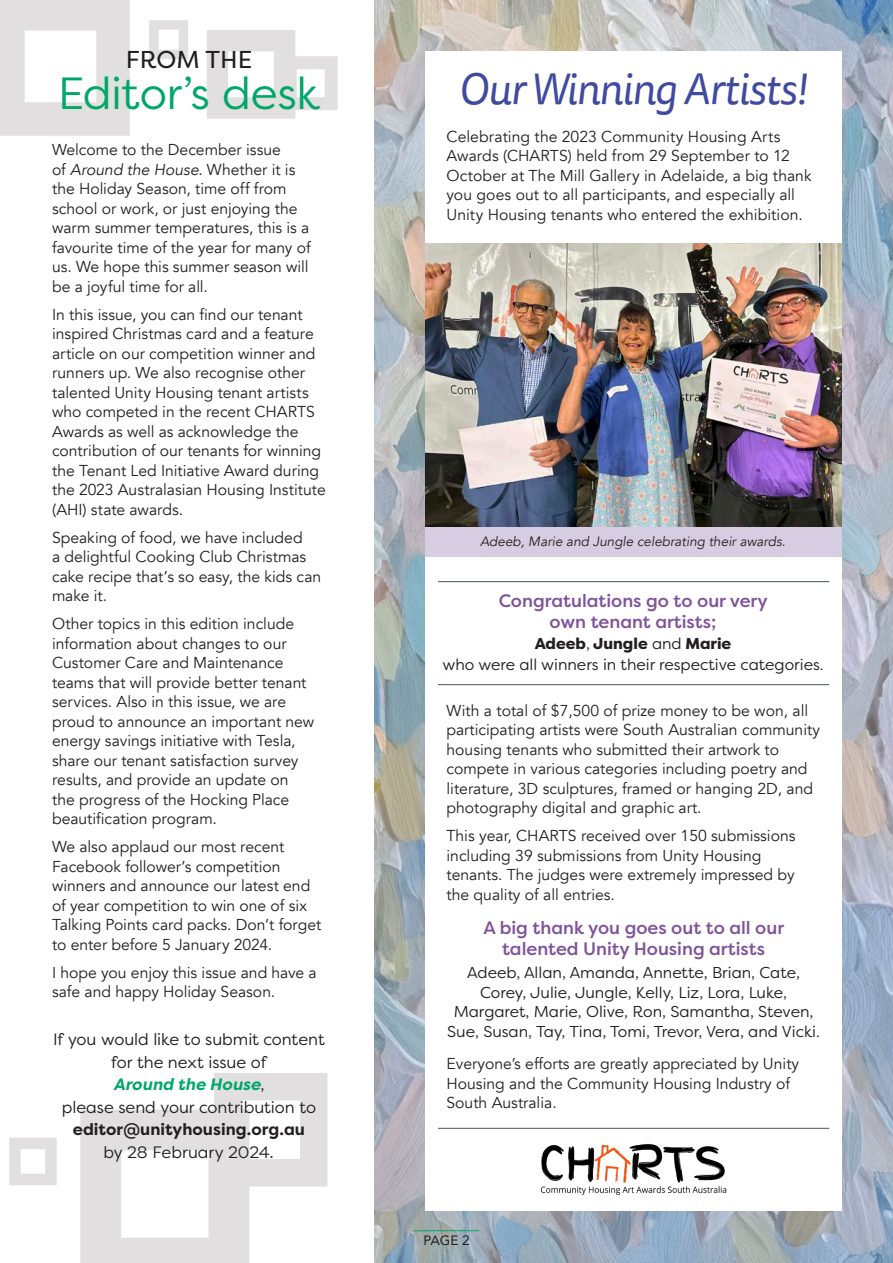
<style>
.page{position:relative;width:893px;height:1263px;background:#fff}
.page>*{position:absolute;margin:0;border:0;box-sizing:border-box;transform-origin:0 0}
.t1{font:45px "Filson Pro";letter-spacing:-.01em;color:#00a66a}
.t2{font:italic 43.65px "Tisa Sans Pro";letter-spacing:-.03em;color:#404a9f}
.t3{font:24.45px "Filson Pro";color:#231f20}
.t4{font:500 18px/21px "Filson Pro";color:#80549a;text-align:center}
.t5{font:16.5px/22.5px "Filson Pro";color:#231f20;text-align:center}
.t6{font:700 16.5px "Filson Pro";color:#231f20}
.t7{font:italic 700 16.5px "Filson Pro";letter-spacing:.005em;color:#00a66a}
.t8{font:15.75px/19.5px "Avenir";color:#231f20}
.t9{font:15.75px/19.5px "Filson Pro";color:#231f20;text-align:center}
.t10{font:800 15.75px "Filson Pro";color:#231f20}
.t11{font:italic 13.5px "Avenir";color:#231f20}
.t12{font:13.5px "Avenir";color:#231f20}
.s1{font-style:italic}
.s2{font-weight:400;font-style:normal;color:#231f20}
.s3{font-family:"Avenir";font-size:18px}
.s4{font-weight:400}
</style>
<div class="page">
<img style="left:374px;top:0;width:519px;height:1263px">
<hr style="left:414px;top:1230px;width:65px;height:1px;background:#00a66a">
<div style="left:425px;top:51px;width:417px;height:1160px;background:#fff"></div>
<img style="left:425px;top:243px;width:417px;height:284px">
<svg style="left:0;top:0;width:338px;height:136px"></svg>
<svg style="left:9px;top:1073px;width:318px;height:190px"></svg>
<div style="left:425px;top:527px;width:417px;height:29px;background:#d7cde2"></div>
<hr style="left:438px;top:581px;width:391px;height:1px;background:#5a6670">
<hr style="left:438px;top:684px;width:391px;height:1px;background:#5a6670">
<img style="left:541px;top:1144px;width:184px;height:39px">
<img style="left:540px;top:1186px;width:187px;height:29px">
<hr style="left:438px;top:1128px;width:391px;height:1px;background:#5a6670">
<p class="t3" style="left:126px;top:43px;width:128px">FROM THE</p>
<p class="t1" style="left:58px;top:63px;width:264px">Editor’s desk</p>
<p class="t8" style="left:52px;top:140px;width:260px">Welcome to the December issue<br>of <span class="s1">Around the House</span>. Whether it is the Holiday Season, time off from school or work, or just enjoying the warm summer temperatures, this is a favourite time of the year for many of us. We hope this summer season will be a joyful time for all.</p>
<p class="t8" style="left:52px;top:305px;width:275px">In this issue, you can find our tenant inspired Christmas card and a feature article on our competition winner and runners up. We also recognise other talented Unity Housing tenant artists who competed in the recent CHARTS Awards as well as acknowledge the contribution of our tenants for winning the Tenant Led Initiative Award during the 2023 Australasian Housing Institute (AHI) state awards.</p>
<p class="t8" style="left:52px;top:528px;width:271px">Speaking of food, we have included<br>a delightful Cooking Club Christmas cake recipe that’s so easy, the kids can make it.</p>
<p class="t8" style="left:52px;top:614px;width:264px">Other topics in this edition include information about changes to our Customer Care and Maintenance teams that will provide better tenant services. Also in this issue, we are proud to announce an important new energy savings initiative with Tesla, share our tenant satisfaction survey results, and provide an update on the progress of the Hocking Place beautification program.</p>
<p class="t8" style="left:52px;top:837px;width:271px">We also applaud our most recent Facebook follower’s competition winners and announce our latest end of year competition to win one of six Talking Points card packs. Don’t forget to enter before 5 January 2024.</p>
<p class="t8" style="left:52px;top:963px;width:266px">I hope you enjoy this issue and have a safe and happy Holiday Season.</p>
<p class="t5" style="left:53px;top:1028px;width:273px">If you would like to submit content for the next issue of</p>
<p class="t7" style="left:113px;top:1074px;width:153px">Around the House<span class="s2">,</span></p>
<p class="t5" style="left:62px;top:1095px;width:256px">please send your contribution to</p>
<p class="t6" style="left:73px;top:1119px;width:234px">editor@unityhousing.org.au</p>
<p class="t5" style="left:104px;top:1140px;width:172px">by 28 February 2024<span class="s3">.</span></p>
<p class="t2" style="left:458px;top:60px;width:351px">Our Winning Artists!</p>
<p class="t8" style="left:446px;top:127px;width:367px">Celebrating the 2023 Community Housing Arts Awards (CHARTS) held from 29 September to 12<br>October at The Mill Gallery in Adelaide, a big thank you goes out to all participants, and especially all Unity Housing tenants who entered the exhibition.</p>
<p class="t11" style="left:480px;top:534px;width:307px">Adeeb, Marie and Jungle celebrating their awards.</p>
<p class="t4" style="left:499px;top:590px;width:271px">Congratulations go to our very</p>
<p class="t4" style="left:549px;top:611px;width:168px">own tenant artists;</p>
<p class="t10" style="left:535px;top:634px;width:198px">Adeeb<span class="s4">,</span> Jungle <span class="s4">and</span> Marie</p>
<p class="t9" style="left:442px;top:655px;width:383px">who were all winners in their respective categories.</p>
<p class="t8" style="left:446px;top:701px;width:375px">With a total of $7,500 of prize money to be won, all participating artists were South Australian community housing tenants who submitted their artwork to compete in various categories including poetry and literature, 3D sculptures, framed or hanging 2D, and photography digital and graphic art.</p>
<p class="t8" style="left:446px;top:826px;width:351px">This year, CHARTS received over 150 submissions including 39 submissions from Unity Housing tenants. The judges were extremely impressed by the quality of all entries.</p>
<p class="t4" style="left:483px;top:916px;width:302px">A big thank you goes out to all our talented Unity Housing artists</p>
<p class="t9" style="left:447px;top:963px;width:374px">Adeeb, Allan, Amanda, Annette, Brian, Cate, Corey, Julie, Jungle, Kelly, Liz, Lora, Luke, Margaret, Marie, Olive, Ron, Samantha, Steven, Sue, Susan, Tay, Tina, Tomi, Trevor, Vera, and Vicki.</p>
<p class="t8" style="left:446px;top:1054px;width:354px">Everyone’s efforts are greatly appreciated by Unity<br>Housing and the Community Housing Industry of<br>South Australia.</p>
<p class="t12" style="left:423px;top:1230px;width:48px">PAGE 2</p>
</div>
